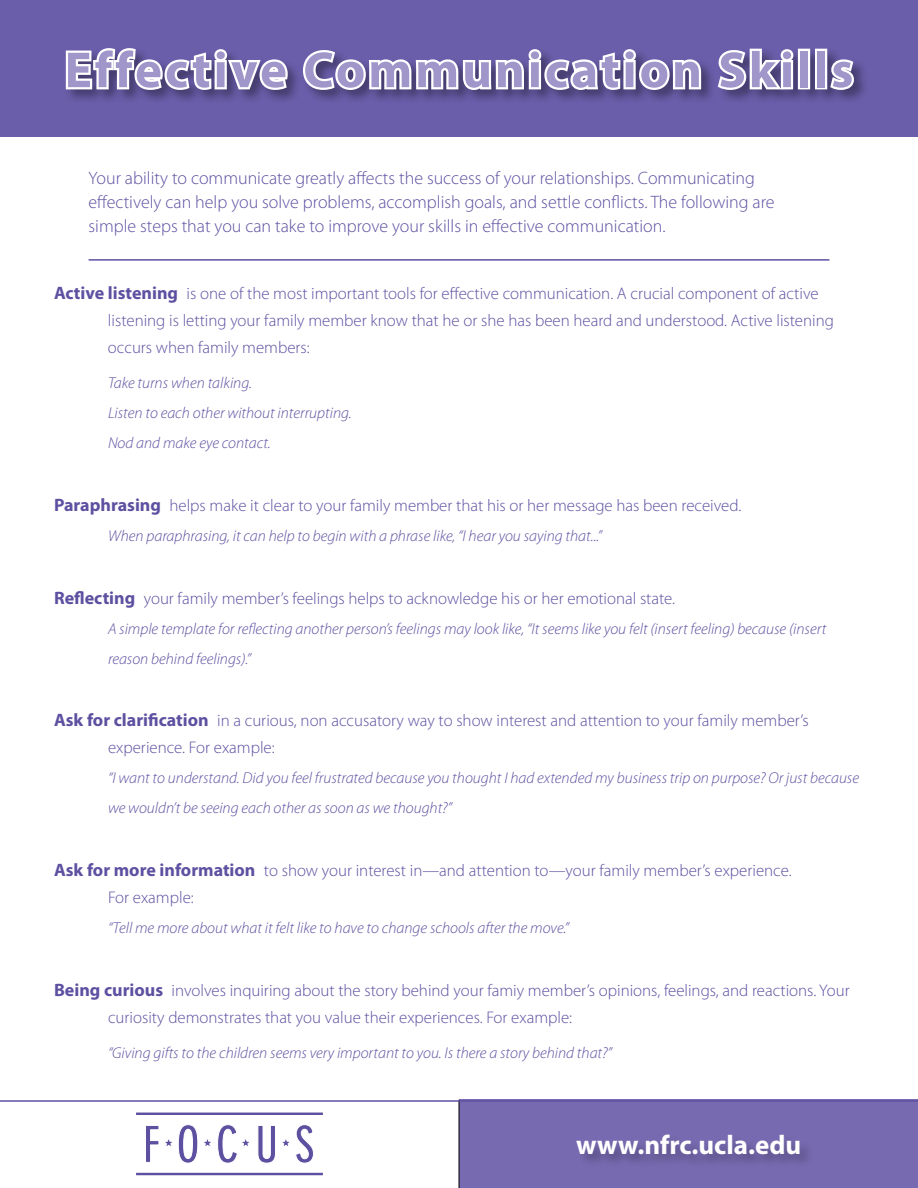
<style>
.page{position:relative;width:918px;height:1188px;background:#fff}
.page>*{position:absolute;margin:0;border:0;box-sizing:border-box;transform-origin:0 0}
.t1{font:700 51px "Myriad Pro";letter-spacing:.06em;color:#a096c9}
.t2{font:700 27px "Myriad Pro";color:#fff}
.t3{font:300 18px/24px "Myriad Pro";color:#5e50a1}
.t4{font:300 16.8px/27px "Myriad Pro";color:#5e50a1}
.t5{font:italic 300 15.75px/30px "Myriad Pro";color:#5e50a1}
.s1{font-weight:700;font-size:18px}
</style>
<div class="page">
<div style="left:0;top:0;width:918px;height:136px;background:#6a5da9"></div>
<div style="left:459px;top:1100px;width:459px;height:88px;background:#776ab0"></div>
<svg style="left:146px;top:1124px;width:168px;height:39px"></svg>
<hr style="left:136px;top:1113px;width:187px;height:2px;background:#5e50a1">
<hr style="left:136px;top:1173px;width:187px;height:2px;background:#5e50a1">
<div style="left:575px;top:1134px;width:239px;height:35px;background:#000;opacity:.25"></div>
<hr style="left:459px;top:1100px;width:1px;height:88px;background:#000">
<hr style="left:0;top:1100px;width:918px;height:2px;background:#5e50a1">
<hr style="left:89px;top:259px;width:740px;height:2px;background:#5e50a1">
<div style="left:65px;top:47px;width:803px;height:58px;background:#000;opacity:.35"></div>
<svg style="left:65px;top:47px;width:225px;height:46px"></svg>
<svg style="left:301px;top:47px;width:402px;height:46px"></svg>
<svg style="left:714px;top:47px;width:82px;height:45px"></svg>
<div style="left:798px;top:49px;width:12px;height:40px;border:4px solid #fff"></div>
<div style="left:815px;top:49px;width:12px;height:40px;border:4px solid #fff"></div>
<svg style="left:827px;top:57px;width:29px;height:35px"></svg>
<h1 class="t1" style="left:65px;top:41px;width:790px">Effective Communication Skills</h1>
<p class="t3" style="left:89px;top:166px;width:688px">Your ability to communicate greatly affects the success of your relationships. Communicating effectively can help you solve problems, accomplish goals, and settle conflicts. The following are simple steps that you can take to improve your skills in effective communication.</p>
<p class="t4" style="left:108px;top:280px;width:727px;text-indent:-54px"><span class="s1">Active listening</span> is one of the most important tools for effective communication. A crucial component of active listening is letting your family member know that he or she has been heard and understood. Active listening occurs when family members:</p>
<p class="t5" style="left:108px;top:369px;width:245px">Take turns when talking.<br>Listen to each other without interrupting.<br>Nod and make eye contact.</p>
<p class="t4" style="left:54px;top:492px;width:689px"><span class="s1">Paraphrasing</span> helps make it clear to your family member that his or her message has been received.</p>
<p class="t5" style="left:108px;top:521px;width:496px">When paraphrasing, it can help to begin with a phrase like, “I hear you saying that...”</p>
<p class="t4" style="left:54px;top:585px;width:623px"><span class="s1">Reflecting</span> your family member’s feelings helps to acknowledge his or her emotional state.</p>
<p class="t5" style="left:108px;top:614px;width:720px">A simple template for reflecting another person’s feelings may look like, “It seems like you felt (insert feeling) because (insert reason behind feelings).”</p>
<p class="t4" style="left:108px;top:708px;width:702px;text-indent:-54px"><span class="s1">Ask for clarification</span> in a curious, non accusatory way to show interest and attention to your family member’s experience. For example:</p>
<p class="t5" style="left:108px;top:764px;width:753px">“I want to understand. Did you feel frustrated because you thought I had extended my business trip on purpose? Or just because we wouldn’t be seeing each other as soon as we thought?”</p>
<p class="t4" style="left:108px;top:857px;width:685px;text-indent:-54px"><span class="s1">Ask for more information</span> to show your interest in—and attention to—your family member’s experience.<br>For example:</p>
<p class="t5" style="left:108px;top:913px;width:463px">“Tell me more about what it felt like to have to change schools after the move.”</p>
<p class="t4" style="left:108px;top:977px;width:743px;text-indent:-54px"><span class="s1">Being curious</span> involves inquiring about the story behind your famiy member’s opinions, feelings, and reactions. Your curiosity demonstrates that you value their experiences. For example:</p>
<p class="t5" style="left:108px;top:1038px;width:506px">“Giving gifts to the children seems very important to you. Is there a story behind that?”</p>
<h2 class="t2" style="left:576px;top:1130px;width:227px">www.nfrc.ucla.edu</h2>
</div>
